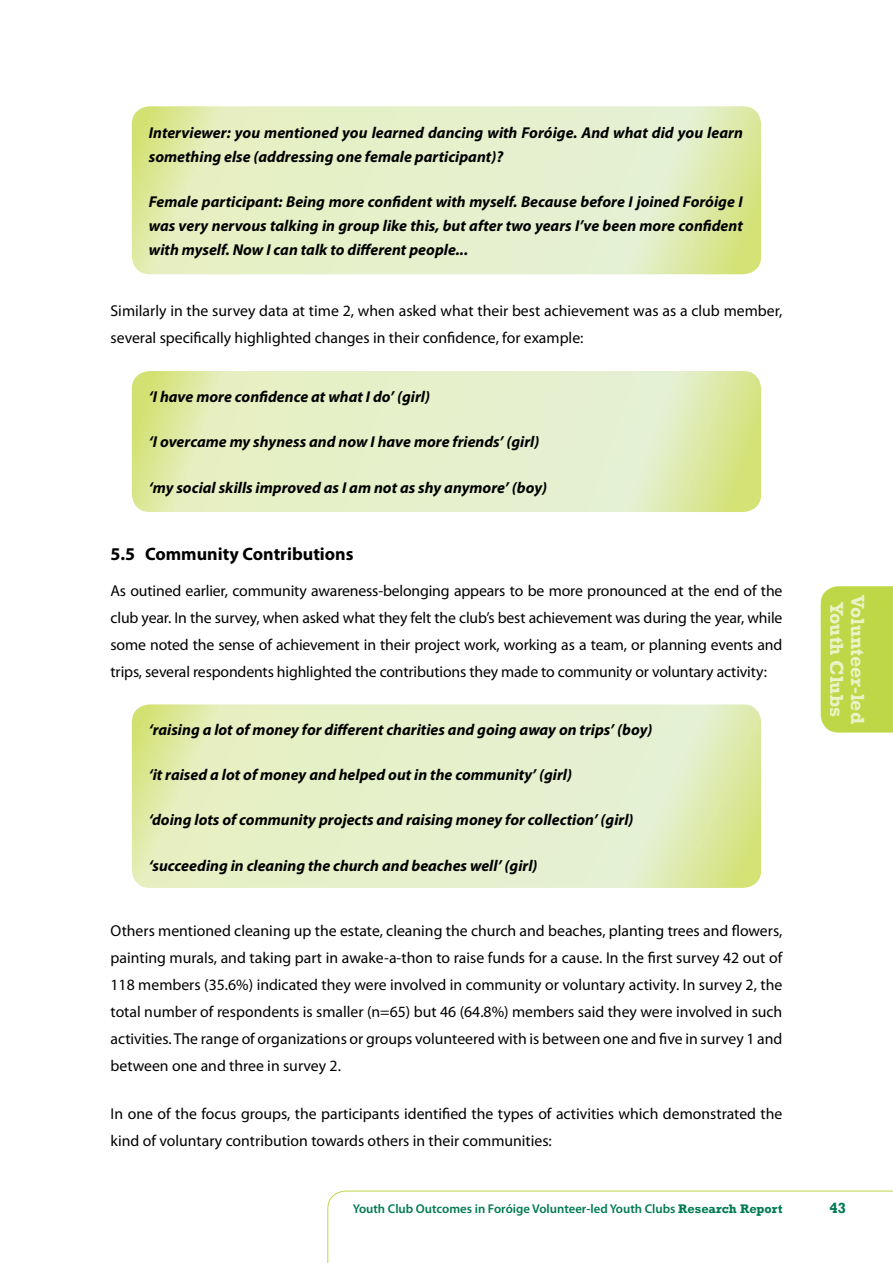
<style>
.page{position:relative;width:893px;height:1263px;background:#fff}
.page>*{position:absolute;margin:0;border:0;box-sizing:border-box;transform-origin:0 0}
.t1{font:700 19.5px/21px "Rockwell";color:#fff;text-align:center}
.t2{font:700 18px "Myriad Pro";color:#000}
.t3{font:15.75px/27px "Myriad Pro";color:#000}
.t4{font:italic 700 15.75px/24px "Myriad Pro";color:#000}
.t5{font:700 15px "Rockwell";color:#007a52}
.t6{font:600 12.75px "Myriad Pro";color:#007a52}
.s1{font-family:"Rockwell";font-weight:700}
</style>
<div class="page">
<svg style="left:327px;top:1191px;width:566px;height:72px"></svg>
<div style="left:821px;top:586px;width:72px;height:146px;background:#bed747"></div>
<svg style="left:132px;top:106px;width:629px;height:168px;background:#e3eec1"></svg>
<svg style="left:132px;top:371px;width:629px;height:141px;background:#e3edbe"></svg>
<svg style="left:132px;top:704px;width:629px;height:184px;background:#e4eec3"></svg>
<p class="t4" style="left:149px;top:120px;width:595px">Interviewer: you mentioned you learned dancing with Foróige. And what did you learn something else (addressing one female participant)?</p>
<p class="t4" style="left:149px;top:189px;width:595px;text-align:justify">Female participant: Being more confident with myself. Because before I joined Foróige I was very nervous talking in group like this, but after two years I’ve been more confident with myself. Now I can talk to different people...</p>
<p class="t3" style="left:111px;top:297px;width:673px">Similarly in the survey data at time 2, when asked what their best achievement was as a club member, several specifically highlighted changes in their confidence, for example:</p>
<p class="t4" style="left:149px;top:384px;width:283px">‘I have more confidence at what I do’ (girl)</p>
<p class="t4" style="left:149px;top:430px;width:392px">‘I overcame my shyness and now I have more friends’ (girl)</p>
<p class="t4" style="left:149px;top:475px;width:400px">‘my social skills improved as I am not as shy anymore’ (boy)</p>
<p class="t2" style="left:111px;top:542px;width:245px">5.5 Community Contributions</p>
<p class="t3" style="left:111px;top:577px;width:673px;text-align:justify">As outined earlier, community awareness-belonging appears to be more pronounced at the end of the club year. In the survey, when asked what they felt the club’s best achievement was during the year, while some noted the sense of achievement in their project work, working as a team, or planning events and trips, several respondents highlighted the contributions they made to community or voluntary activity:</p>
<p class="t4" style="left:149px;top:717px;width:505px">‘raising a lot of money for different charities and going away on trips’ (boy)</p>
<p class="t4" style="left:149px;top:762px;width:425px">‘it raised a lot of money and helped out in the community’ (girl)</p>
<p class="t4" style="left:149px;top:807px;width:486px">‘doing lots of community projects and raising money for collection’ (girl)</p>
<p class="t4" style="left:149px;top:853px;width:390px">‘succeeding in cleaning the church and beaches well’ (girl)</p>
<p class="t3" style="left:111px;top:917px;width:673px;text-align:justify">Others mentioned cleaning up the estate, cleaning the church and beaches, planting trees and flowers, painting murals, and taking part in awake-a-thon to raise funds for a cause. In the first survey 42 out of 118 members (35.6%) indicated they were involved in community or voluntary activity. In survey 2, the total number of respondents is smaller (n=65) but 46 (64.8%) members said they were involved in such activities. The range of organizations or groups volunteered with is between one and five in survey 1 and between one and three in survey 2.</p>
<p class="t3" style="left:111px;top:1100px;width:673px">In one of the focus groups, the participants identified the types of activities which demonstrated the kind of voluntary contribution towards others in their communities:</p>
<p class="t1" style="left:868px;top:595px;width:130px;rotate:90deg">Volunteer-led<br>Youth Clubs</p>
<p class="t6" style="left:353px;top:1200px;width:431px">Youth Club Outcomes in Foróige Volunteer-led Youth Clubs <span class="s1">Research Report</span></p>
<p class="t5" style="left:829px;top:1199px;width:18px">43</p>
</div>
